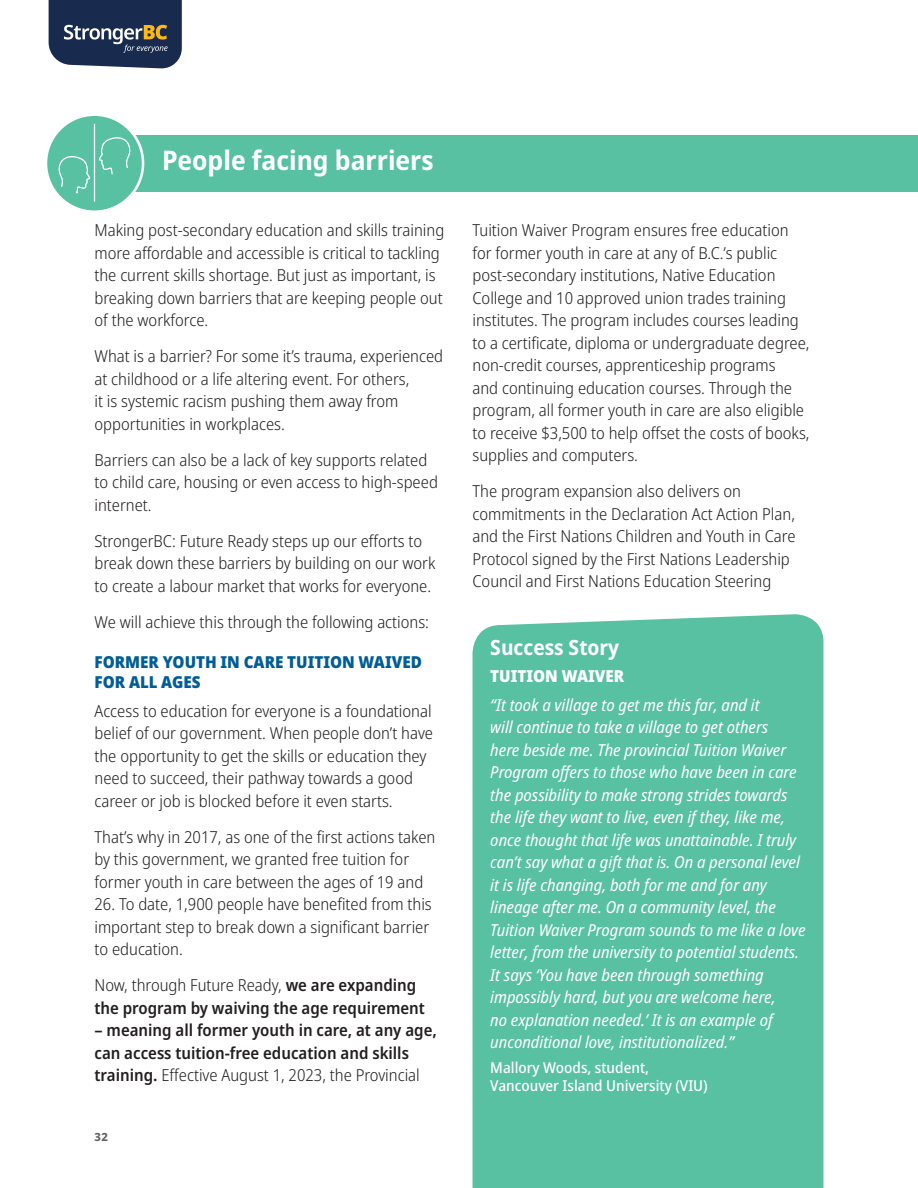
<style>
.page{position:relative;width:918px;height:1188px;background:#fff}
.page>*{position:absolute;margin:0;border:0;box-sizing:border-box;transform-origin:0 0}
.t1{font:700 semi-condensed 27px "Noto Sans";color:#fff}
.t2{font:700 semi-condensed 21px "Noto Sans";color:#fff}
.t3{font:300 semi-condensed 16.5px/22.5px "Noto Sans";color:#231f20}
.t4{font:italic semi-condensed 16.5px/22.5px "Noto Sans";color:#fff}
.t5{font:600 semi-condensed 16.5px/22.5px "Noto Sans";color:#231f20}
.t6{font:900 semi-condensed 16.5px/19.8px "Noto Sans";color:#005d98}
.t7{font:900 semi-condensed 16.5px "Noto Sans";color:#fff}
.t8{font:500 semi-condensed 15px/18px "Noto Sans";color:#fff}
.t9{font:800 11.25px "Noto Sans";color:#636466}
.s1{font-weight:300}
</style>
<div class="page">
<div style="left:473px;top:614px;width:351px;height:574px;background:#58c1a2"></div>
<div style="left:94px;top:135px;width:824px;height:57px;background:#58c1a2"></div>
<svg style="left:45px;top:113px;width:99px;height:100px;fill:#58c1a2"></svg>
<svg style="left:58px;top:156px;width:32px;height:39px"></svg>
<svg style="left:98px;top:136px;width:33px;height:70px"></svg>
<hr style="left:94px;top:124px;width:1px;height:77px;background:#fff">
<svg style="left:49px;top:0;width:133px;height:68px;background:#35445f"></svg>
<h1 class="t1" style="left:162px;top:141px;width:273px">People facing barriers</h1>
<p class="t3" style="left:94px;top:219px;width:351px">Making post-secondary education and skills training more affordable and accessible is critical to tackling the current skills shortage. But just as important, is breaking down barriers that are keeping people out of the workforce.</p>
<p class="t3" style="left:94px;top:345px;width:350px">What is a barrier? For some it’s trauma, experienced at childhood or a life altering event. For others,<br>it is systemic racism pushing them away from opportunities in workplaces.</p>
<p class="t3" style="left:94px;top:449px;width:345px">Barriers can also be a lack of key supports related to child care, housing or even access to high-speed internet.</p>
<p class="t3" style="left:94px;top:530px;width:342px">StrongerBC: Future Ready steps up our efforts to break down these barriers by building on our work to create a labour market that works for everyone.</p>
<p class="t3" style="left:94px;top:611px;width:336px">We will achieve this through the following actions:</p>
<p class="t6" style="left:94px;top:652px;width:329px">FORMER YOUTH IN CARE TUITION WAIVED<br>FOR ALL AGES</p>
<p class="t3" style="left:94px;top:700px;width:340px">Access to education for everyone is a foundational belief of our government. When people don’t have the opportunity to get the skills or education they need to succeed, their pathway towards a good career or job is blocked before it even starts.</p>
<p class="t3" style="left:94px;top:826px;width:343px">That’s why in 2017, as one of the first actions taken by this government, we granted free tuition for former youth in care between the ages of 19 and</p>
<p class="t3" style="left:94px;top:894px;width:339px">26. To date, 1,900 people have benefited from this important step to break down a significant barrier to education.</p>
<p class="t5" style="left:94px;top:975px;width:332px"><span class="s1">Now, through Future Ready,</span> we are expanding the program by waiving the age requirement</p>
<p class="t5" style="left:94px;top:1020px;width:344px">– meaning all former youth in care, at any age, can access tuition-free education and skills training. <span class="s1">Effective August 1, 2023, the Provincial</span></p>
<p class="t9" style="left:94px;top:1128px;width:15px">32</p>
<p class="t3" style="left:472px;top:220px;width:339px">Tuition Waiver Program ensures free education for former youth in care at any of B.C.’s public post-secondary institutions, Native Education College and 10 approved union trades training institutes. The program includes courses leading to a certificate, diploma or undergraduate degree, non-credit courses, apprenticeship programs<br>and continuing education courses. Through the program, all former youth in care are also eligible to receive $3,500 to help offset the costs of books, supplies and computers.</p>
<p class="t3" style="left:472px;top:481px;width:325px">The program expansion also delivers on commitments in the Declaration Act Action Plan, and the First Nations Children and Youth in Care Protocol signed by the First Nations Leadership Council and First Nations Education Steering</p>
<p class="t2" style="left:490px;top:632px;width:130px">Success Story</p>
<p class="t7" style="left:490px;top:663px;width:135px">TUITION WAIVER</p>
<p class="t4" style="left:490px;top:694px;width:317px">“It took a village to get me this far, and it<br>will continue to take a village to get others<br>here beside me. The provincial Tuition Waiver Program offers to those who have been in care the possibility to make strong strides towards the life they want to live, even if they, like me, once thought that life was unattainable. I truly can’t say what a gift that is. On a personal level it is life changing, both for me and for any lineage after me. On a community level, the Tuition Waiver Program sounds to me like a love letter, from the university to potential students.<br>It says ‘You have been through something impossibly hard, but you are welcome here,<br>no explanation needed.’ It is an example of unconditional love, institutionalized.”</p>
<p class="t8" style="left:490px;top:1059px;width:219px">Mallory Woods, student,<br>Vancouver Island University (VIU)</p>
</div>
